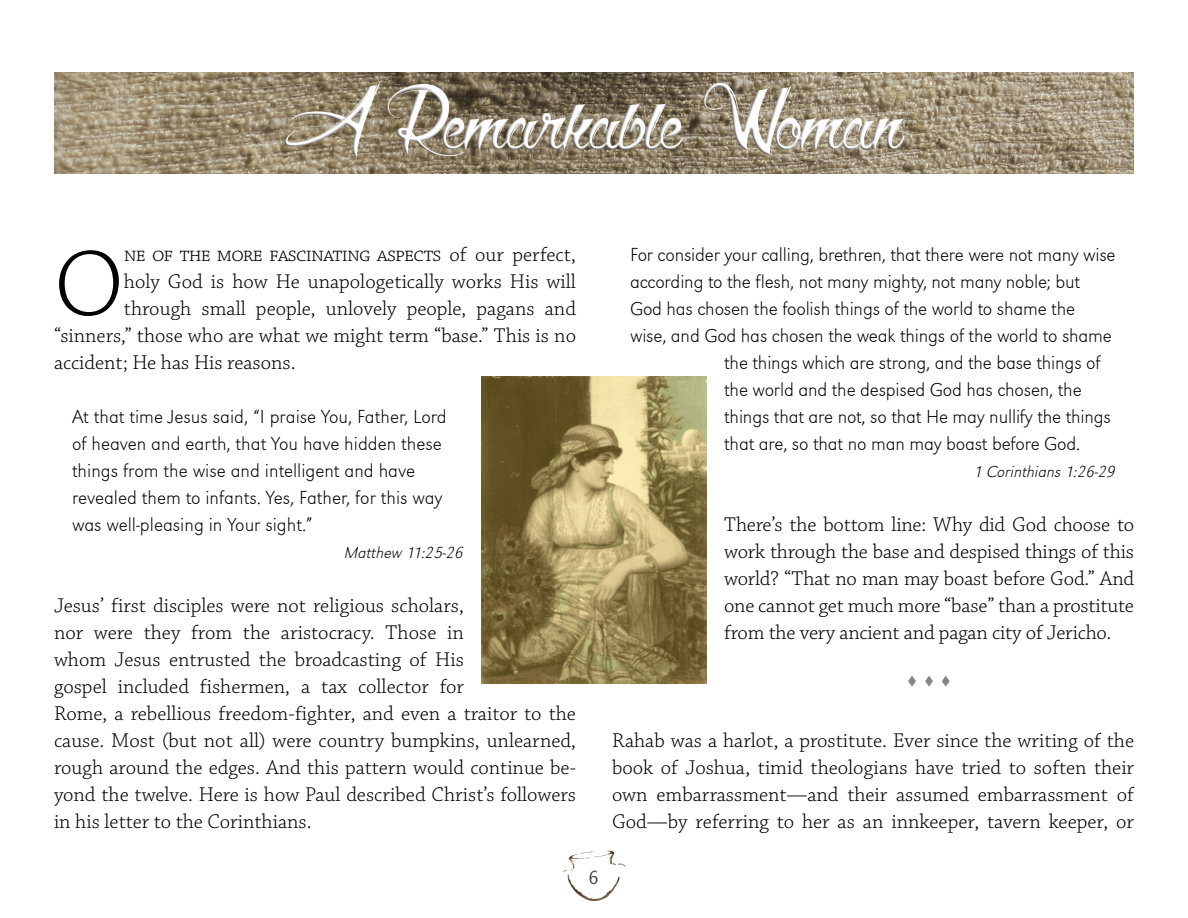
<style>
.page{position:relative;width:1188px;height:918px;background:#fff}
.page>*{position:absolute;margin:0;border:0;box-sizing:border-box;transform-origin:0 0}
.t1{font:300 98.1px "Chaparral Pro";color:#000}
.t2{font:300 21px/27px "Chaparral Pro";color:#000;text-align:justify}
.t3{font:300 21px "Chaparral Pro";letter-spacing:-.04em;color:#000}
.t4{font:19.5px/27px "URW Grotesk T Extr Ligh";letter-spacing:-.01em;color:#000}
.t5{font:16.5px "URW Grotesk T Extr Ligh Obli";color:#000}
.t6{font:13.5px "Wingdings";color:#858585}
</style>
<div class="page">
<img style="left:54px;top:72px;width:1080px;height:829px">
<img style="left:482px;top:377px;width:224px;height:307px">
<h1 class="t1" style="left:54px;top:242px;width:71px">O</h1>
<p class="t3" style="left:124px;top:245px;width:454px">NE OF THE MORE FASCINATING ASPECTS of our perfect,</p>
<p class="t2" style="left:124px;top:269px;width:454px">holy God is how He unapologetically works His will</p>
<p class="t2" style="left:124px;top:296px;width:454px">through small people, unlovely people, pagans and</p>
<p class="t2" style="left:54px;top:323px;width:524px">“sinners,” those who are what we might term “base.” This is no</p>
<p class="t2" style="left:54px;top:350px;width:243px">accident; He has His reasons.</p>
<p class="t4" style="left:72px;top:404px;width:376px">At that time Jesus said, “I praise You, Father, Lord of heaven and earth, that You have hidden these things from the wise and intelligent and have revealed them to infants. Yes, Father, for this way was well-pleasing in Your sight.”</p>
<p class="t5" style="left:345px;top:545px;width:121px">Matthew 11:25-26</p>
<p class="t2" style="left:54px;top:593px;width:524px;text-align:left">Jesus’ first disciples were not religious scholars,<br>nor were they from the aristocracy. Those in<br>whom Jesus entrusted the broadcasting of His<br>gospel included fishermen, a tax collector for<br>Rome, a rebellious freedom-fighter, and even a traitor to the cause. Most (but not all) were country bumpkins, unlearned, rough around the edges. And this pattern would continue be&shy;yond the twelve. Here is how Paul described Christ’s followers in his letter to the Corinthians.</p>
<p class="t4" style="left:630px;top:242px;width:487px">For consider your calling, brethren, that there were not many wise</p>
<p class="t4" style="left:630px;top:269px;width:452px">according to the flesh, not many mighty, not many noble; but</p>
<p class="t4" style="left:630px;top:296px;width:447px">God has chosen the foolish things of the world to shame the</p>
<p class="t4" style="left:630px;top:323px;width:484px">wise, and God has chosen the weak things of the world to shame</p>
<p class="t4" style="left:724px;top:350px;width:378px">the things which are strong, and the base things of</p>
<p class="t4" style="left:724px;top:377px;width:359px">the world and the despised God has chosen, the</p>
<p class="t4" style="left:724px;top:404px;width:388px">things that are not, so that He may nullify the things</p>
<p class="t4" style="left:724px;top:431px;width:358px">that are, so that no man may boast before God.</p>
<p class="t5" style="left:974px;top:464px;width:143px">1 Corinthians 1:26-29</p>
<p class="t2" style="left:724px;top:512px;width:412px">There’s the bottom line: Why did God choose to work through the base and despised things of this world? “That no man may boast before God.” And one cannot get much more “base” than a prostitute from the very ancient and pagan city of Jericho.</p>
<p class="t6" style="left:907px;top:675px;width:45px">⧫⧫⧫</p>
<p class="t2" style="left:612px;top:728px;width:524px">Rahab was a harlot, a prostitute. Ever since the writing of the book of Joshua, timid theologians have tried to soften their own embarrassment—and their assumed embarrassment of God—by referring to her as an innkeeper, tavern keeper, or</p>
</div>
